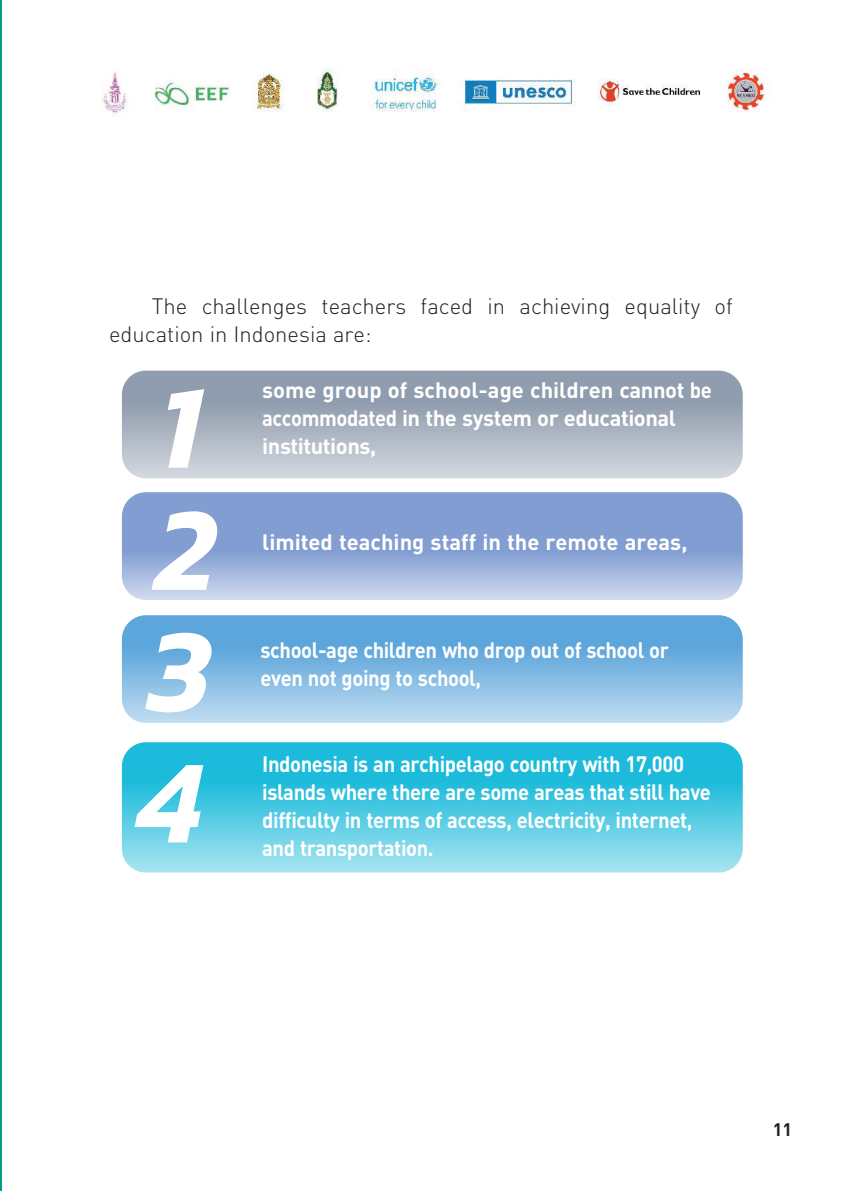
<style>
.page{position:relative;width:842px;height:1191px;background:#fff}
.page>*{position:absolute;margin:0;border:0;box-sizing:border-box;transform-origin:0 0}
.t1{font:italic 600 120px/243.4px "Kanit";color:#fff}
.t2{font:700 22px/28px "DIN";letter-spacing:-.02em;color:#fff;scale:.92 1}
.t3{font:700 22px/28px "DIN";letter-spacing:-.02em;color:#fff}
.t4{font:300 22px/28px "DIN";color:#231f20}
.t5{font:700 22px "DIN";color:#fff}
.t6{font:700 18px "DIN";color:#231f20}
</style>
<div class="page">
<img style="left:1px;top:0;width:765px;height:1191px">
<hr style="left:0;top:0;width:1px;height:1191px;background:#079a8d">
<div style="left:122px;top:370px;width:621px;height:108px;background:linear-gradient(to bottom,#8190a3,#cdd3da);border-radius:24px"></div>
<svg style="left:122px;top:615px;width:621px;height:108px"></svg>
<svg style="left:122px;top:742px;width:621px;height:130px"></svg>
<svg style="left:122px;top:492px;width:621px;height:108px;fill:#819dd1"></svg>
<p class="t4" style="left:109px;top:292px;width:625px;text-indent:43px">The challenges teachers faced in achieving equality of education in Indonesia are:</p>
<h1 class="t1" style="left:148px;top:302px;width:65px">1<br>3</h1>
<h1 class="t1" style="left:154px;top:424px;width:64px">2</h1>
<h1 class="t1" style="left:137px;top:677px;width:67px">4</h1>
<p class="t3" style="left:262px;top:375px;width:451px">some group of school-age children cannot be accommodated in the system or educational institutions,</p>
<p class="t5" style="left:262px;top:527px;width:427px">limited teaching staff in the remote areas,</p>
<p class="t2" style="left:261px;top:635px;width:445px">school-age children who drop out of school or even not going to school,</p>
<p class="t2" style="left:262px;top:749px;width:489px">Indonesia is an archipelago country with 17,000 islands where there are some areas that still have difficulty in terms of access, electricity, internet, and transportation.</p>
<p class="t6" style="left:773px;top:1117px;width:21px">11</p>
</div>
